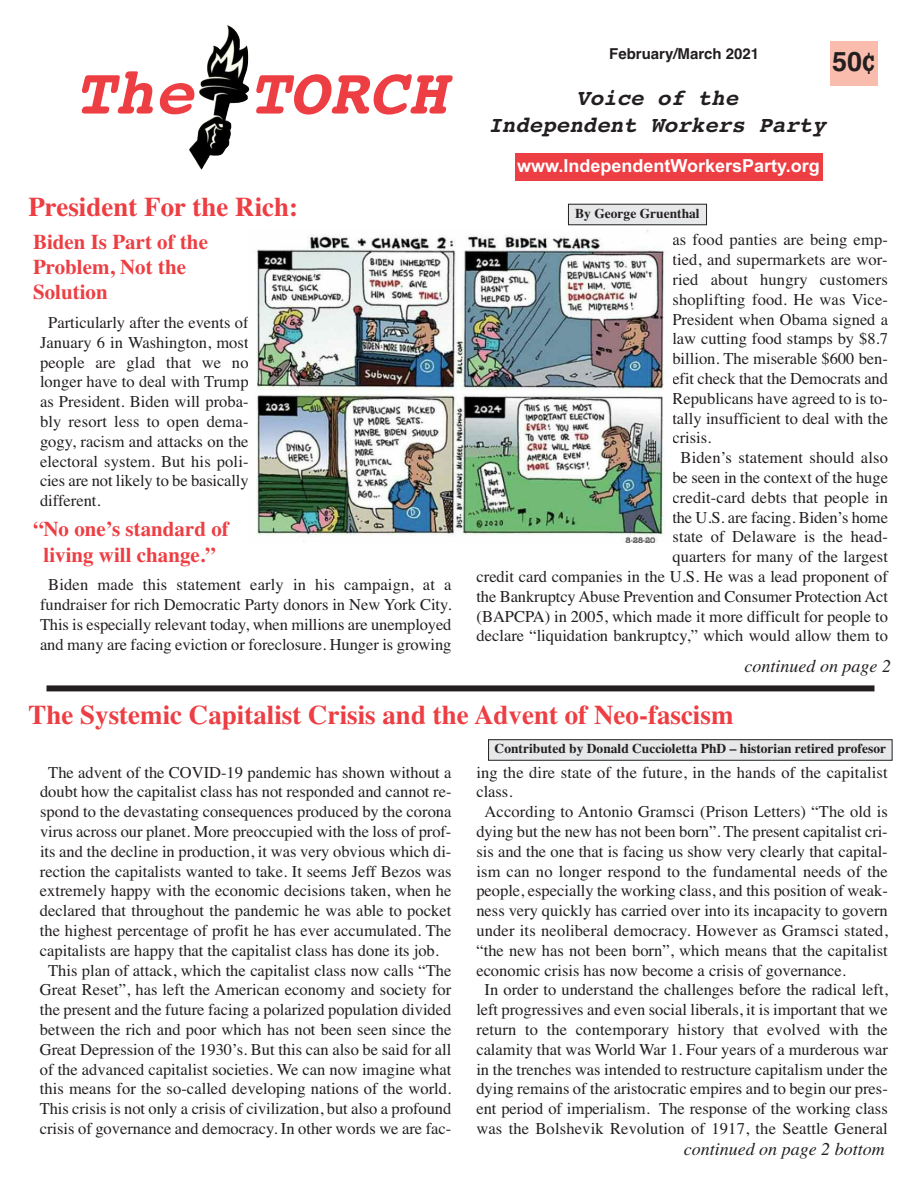
<style>
.page{position:relative;width:918px;height:1188px;background:#fff}
.page>*{position:absolute;margin:0;border:0;box-sizing:border-box;transform-origin:0 0}
.t1{font:italic 700 66px "Courier";color:#ed3e43}
.t2{font:700 27px "Times";color:#ed3e43}
.t3{font:700 27px "Helvetica";color:#231f20}
.t4{font:italic 700 22.5px/27px "Courier";color:#231f20;text-align:center}
.t5{font:700 21px/25.2px "Times";color:#ed3e43}
.t6{font:italic 18px "Times";color:#231f20}
.t7{font:700 18px "Arial";color:#fff}
.t8{font:16.5px/19.8px "Times";color:#231f20;text-align:justify}
.t9{font:700 15px "Helvetica";color:#231f20}
.t10{font:700 13.5px "Times";color:#231f20}
.s1{font-family:"Rockwell";font-size:21px}
</style>
<div class="page">
<div style="left:515px;top:154px;width:307px;height:27px;background:#ed3e43"></div>
<img style="left:189px;top:25px;width:61px;height:145px">
<img style="left:256px;top:230px;width:416px;height:313px">
<div style="left:47px;top:685px;width:828px;height:6px;background:#231f20"></div>
<div style="left:830px;top:41px;width:48px;height:45px;background:#fabcac"></div>
<div style="left:489px;top:740px;width:403px;height:20px;background:#e7e8e9"></div>
<div style="left:488px;top:739px;width:405px;height:22px;border:1px solid #231f20"></div>
<div style="left:568px;top:204px;width:139px;height:21px;background:#e7e8e9"></div>
<div style="left:568px;top:204px;width:139px;height:21px;border:1px solid #231f20"></div>
<h1 class="t1" style="left:75px;top:52px;width:374px">The TORCH</h1>
<h2 class="t2" style="left:28px;top:190px;width:271px">President For the Rich:</h2>
<p class="t5" style="left:33px;top:229px;width:176px">Biden Is Part of the<br>Problem, Not the<br>Solution</p>
<p class="t8" style="left:40px;top:312px;width:210px;text-indent:8px">Particularly after the events of January 6 in Washington, most people are glad that we no longer have to deal with Trump as President. Biden will proba&shy;bly resort less to open dema&shy;gogy, racism and attacks on the electoral system. But his poli&shy;cies are not likely to be basically different.</p>
<p class="t5" style="left:33px;top:517px;width:197px;text-align:center">“No one’s standard of living will change.”</p>
<p class="t8" style="left:40px;top:575px;width:413px;text-align:center">Biden made this statement early in his campaign, at a fundraiser for rich Democratic Party donors in New York City.<br>This is especially relevant today, when millions are unemployed and many are facing eviction or foreclosure. Hunger is growing</p>
<p class="t9" style="left:609px;top:46px;width:152px">February/March 2021</p>
<h2 class="t3" style="left:832px;top:46px;width:45px">50<span class="s1">₵</span></h2>
<h3 class="t4" style="left:488px;top:83px;width:339px">Voice of the<br>Independent Workers Party</h3>
<p class="t7" style="left:517px;top:155px;width:304px">www.IndependentWorkersParty.org</p>
<p class="t10" style="left:575px;top:205px;width:126px">By George Gruenthal</p>
<p class="t8" style="left:672px;top:230px;width:217px">as food panties are being emp-</p>
<p class="t8" style="left:672px;top:250px;width:217px">tied, and supermarkets are wor-</p>
<p class="t8" style="left:672px;top:269px;width:217px">ried about hungry customers</p>
<p class="t8" style="left:672px;top:289px;width:217px">shoplifting food. He was Vice-</p>
<p class="t8" style="left:672px;top:309px;width:217px">President when Obama signed a</p>
<p class="t8" style="left:672px;top:329px;width:217px">law cutting food stamps by $8.7</p>
<p class="t8" style="left:672px;top:349px;width:217px">billion. The miserable $600 ben-</p>
<p class="t8" style="left:672px;top:368px;width:217px">efit check that the Democrats and</p>
<p class="t8" style="left:672px;top:388px;width:217px">Republicans have agreed to is to-</p>
<p class="t8" style="left:672px;top:408px;width:217px">tally insufficient to deal with the</p>
<p class="t8" style="left:672px;top:428px;width:40px">crisis.</p>
<p class="t8" style="left:681px;top:448px;width:209px">Biden’s statement should also</p>
<p class="t8" style="left:672px;top:467px;width:217px">be seen in the context of the huge</p>
<p class="t8" style="left:672px;top:487px;width:217px">credit-card debts that people in</p>
<p class="t8" style="left:672px;top:507px;width:217px">the U.S. are facing. Biden’s home</p>
<p class="t8" style="left:672px;top:527px;width:217px">state of Delaware is the head-</p>
<p class="t8" style="left:672px;top:547px;width:217px">quarters for many of the largest</p>
<p class="t8" style="left:477px;top:566px;width:413px">credit card companies in the U.S. He was a lead proponent of</p>
<p class="t8" style="left:477px;top:586px;width:413px">the Bankruptcy Abuse Prevention and Consumer Protection Act</p>
<p class="t8" style="left:477px;top:606px;width:413px">(BAPCPA) in 2005, which made it more difficult for people to</p>
<p class="t8" style="left:477px;top:626px;width:413px">declare “liquidation bankruptcy,” which would allow them to</p>
<p class="t6" style="left:745px;top:655px;width:148px">continued on page 2</p>
<h2 class="t2" style="left:28px;top:699px;width:706px">The Systemic Capitalist Crisis and the Advent of Neo-fascism</h2>
<p class="t8" style="left:48px;top:762px;width:405px">The advent of the COVID-19 pandemic has shown without a</p>
<p class="t8" style="left:40px;top:782px;width:413px">doubt how the capitalist class has not responded and cannot re-</p>
<p class="t8" style="left:40px;top:802px;width:413px">spond to the devastating consequences produced by the corona</p>
<p class="t8" style="left:40px;top:821px;width:413px">virus across our planet. More preoccupied with the loss of prof-</p>
<p class="t8" style="left:40px;top:841px;width:413px">its and the decline in production, it was very obvious which di-</p>
<p class="t8" style="left:40px;top:861px;width:413px">rection the capitalists wanted to take. It seems Jeff Bezos was</p>
<p class="t8" style="left:40px;top:881px;width:413px">extremely happy with the economic decisions taken, when he</p>
<p class="t8" style="left:40px;top:901px;width:413px">declared that throughout the pandemic he was able to pocket</p>
<p class="t8" style="left:40px;top:920px;width:413px">the highest percentage of profit he has ever accumulated. The</p>
<p class="t8" style="left:40px;top:940px;width:401px">capitalists are happy that the capitalist class has done its job.</p>
<p class="t8" style="left:48px;top:960px;width:405px">This plan of attack, which the capitalist class now calls “The</p>
<p class="t8" style="left:40px;top:980px;width:413px">Great Reset”, has left the American economy and society for</p>
<p class="t8" style="left:40px;top:1000px;width:413px">the present and the future facing a polarized population divided</p>
<p class="t8" style="left:40px;top:1019px;width:413px">between the rich and poor which has not been seen since the</p>
<p class="t8" style="left:40px;top:1039px;width:413px">Great Depression of the 1930’s. But this can also be said for all</p>
<p class="t8" style="left:40px;top:1059px;width:413px">of the advanced capitalist societies. We can now imagine what</p>
<p class="t8" style="left:40px;top:1079px;width:413px">this means for the so-called developing nations of the world.</p>
<p class="t8" style="left:40px;top:1099px;width:413px">This crisis is not only a crisis of civilization, but also a profound</p>
<p class="t8" style="left:40px;top:1118px;width:413px">crisis of governance and democracy. In other words we are fac-</p>
<p class="t10" style="left:495px;top:741px;width:393px">Contributed by Donald Cuccioletta PhD – historian retired profesor</p>
<p class="t8" style="left:476px;top:762px;width:413px">ing the dire state of the future, in the hands of the capitalist</p>
<p class="t8" style="left:476px;top:782px;width:38px">class.</p>
<p class="t8" style="left:485px;top:802px;width:405px">According to Antonio Gramsci (Prison Letters) “The old is</p>
<p class="t8" style="left:476px;top:821px;width:413px">dying but the new has not been born”. The present capitalist cri-</p>
<p class="t8" style="left:476px;top:841px;width:413px">sis and the one that is facing us show very clearly that capital-</p>
<p class="t8" style="left:476px;top:861px;width:413px">ism can no longer respond to the fundamental needs of the</p>
<p class="t8" style="left:476px;top:881px;width:413px">people, especially the working class, and this position of weak-</p>
<p class="t8" style="left:476px;top:901px;width:413px">ness very quickly has carried over into its incapacity to govern</p>
<p class="t8" style="left:476px;top:920px;width:413px">under its neoliberal democracy. However as Gramsci stated,</p>
<p class="t8" style="left:476px;top:940px;width:413px">“the new has not been born”, which means that the capitalist</p>
<p class="t8" style="left:476px;top:960px;width:371px">economic crisis has now become a crisis of governance.</p>
<p class="t8" style="left:485px;top:980px;width:405px">In order to understand the challenges before the radical left,</p>
<p class="t8" style="left:476px;top:1000px;width:413px">left progressives and even social liberals, it is important that we</p>
<p class="t8" style="left:476px;top:1019px;width:413px">return to the contemporary history that evolved with the</p>
<p class="t8" style="left:476px;top:1039px;width:413px">calamity that was World War 1. Four years of a murderous war</p>
<p class="t8" style="left:476px;top:1059px;width:413px">in the trenches was intended to restructure capitalism under the</p>
<p class="t8" style="left:476px;top:1079px;width:413px">dying remains of the aristocratic empires and to begin our pres-</p>
<p class="t8" style="left:476px;top:1099px;width:413px">ent period of imperialism. The response of the working class</p>
<p class="t8" style="left:476px;top:1118px;width:413px">was the Bolshevik Revolution of 1917, the Seattle General</p>
<p class="t6" style="left:684px;top:1138px;width:202px">continued on page 2 bottom</p>
</div>
